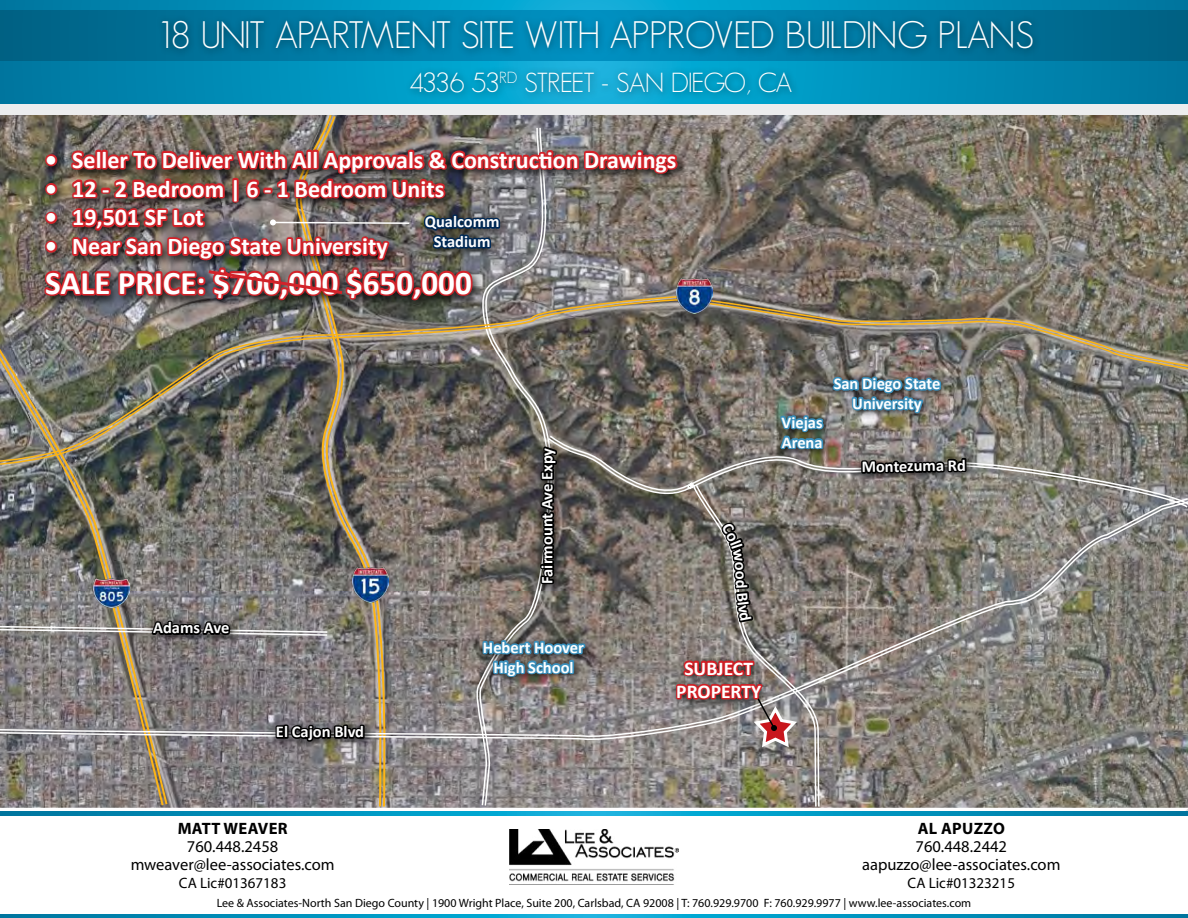
<style>
.page{position:relative;width:1188px;height:918px;background:#fff}
.page>*{position:absolute;margin:0;border:0;box-sizing:border-box;transform-origin:0 0}
.t1{font:300 37.5px "Geosans";letter-spacing:-.05em;color:#fff}
.t2{font:700 33px "Calibri";color:#fff}
.t3{font:300 27px "Geosans";letter-spacing:-.05em;color:#fff}
.t4{font:700 24px "Calibri";color:#fff}
.t5{font:700 19.5px/23.4px "Calibri";color:#fff;text-align:center}
.t6{font:700 16.5px/19.8px "Calibri";color:#fff;text-align:center}
.t7{font:16.5px/18px "Myriad Pro";color:#000;text-align:center}
.t8{font:700 16.5px "Myriad Pro";letter-spacing:.02em;color:#000}
.t9{font:15px "Myriad Pro";color:#000}
.t10{font:12px "Myriad Pro";color:#000}
</style>
<div class="page">
<img style="left:0;top:115px;width:1188px;height:683px">
<svg style="left:0;top:0;width:1188px;height:104px;background:#008cb6"></svg>
<svg style="left:0;top:10px;width:1188px;height:51px;background:#006d93"></svg>
<img style="left:509px;top:830px;width:170px;height:55px">
<div style="left:0;top:798px;width:1188px;height:20px;background:#fff;opacity:.75"></div>
<div style="left:0;top:801px;width:1188px;height:17px;background:#000;opacity:.3"></div>
<svg style="left:0;top:915px;width:1188px;height:3px;background:#0393bd"></svg>
<hr style="left:0;top:811px;width:1188px;height:4px;background:#0080aa">
<div style="left:156px;top:14px;width:885px;height:44px;background:#000;opacity:.55"></div>
<div style="left:404px;top:65px;width:396px;height:38px;background:#000;opacity:.55"></div>
<div style="left:0;top:104px;width:1188px;height:11px;background:#ededee"></div>
<svg style="left:968px;top:509px;width:220px;height:233px;background:#86837c"></svg>
<svg style="left:968px;top:466px;width:220px;height:43px;background:#8d8b85"></svg>
<div style="left:855px;top:451px;width:121px;height:32px;background:#000;opacity:.75"></div>
<svg style="left:968px;top:298px;width:220px;height:168px;background:#807c70"></svg>
<img style="left:0;top:117px;width:968px;height:701px">
<h1 class="t1" style="left:156px;top:14px;width:880px">18 UNIT APARTMENT SITE WITH APPROVED BUILDING PLANS</h1>
<h3 class="t3" style="left:409px;top:68px;width:385px">4336 53<sup>RD</sup> STREET - SAN DIEGO, CA</h3>
<h3 class="t4" style="left:45px;top:144px;width:633px">• Seller To Deliver With All Approvals &amp; Construction Drawings</h3>
<h3 class="t4" style="left:45px;top:173px;width:401px">• 12 - 2 Bedroom | 6 - 1 Bedroom Units</h3>
<h3 class="t4" style="left:45px;top:202px;width:160px">• 19,501 SF Lot</h3>
<h3 class="t4" style="left:45px;top:231px;width:344px">• Near San Diego State University</h3>
<h2 class="t2" style="left:45px;top:262px;width:428px">SALE PRICE: $700,000 $650,000</h2>
<h3 class="t6" style="left:425px;top:212px;width:76px">Qualcomm<br>Stadium</h3>
<h3 class="t6" style="left:153px;top:618px;width:78px">Adams Ave</h3>
<h3 class="t6" style="left:276px;top:722px;width:90px">El Cajon Blvd</h3>
<h3 class="t6" style="left:537px;top:584px;width:137px;rotate:-90deg">Fairmount Ave Expy</h3>
<h3 class="t6" style="left:483px;top:637px;width:103px">Hebert Hoover<br>High School</h3>
<h3 class="t6" style="left:782px;top:412px;width:43px;text-align:left">Viejas<br>Arena</h3>
<h3 class="t6" style="left:834px;top:374px;width:108px">San Diego State<br>University</h3>
<h3 class="t6" style="left:861px;top:457px;width:106px;rotate:-1deg">Montezuma Rd</h3>
<h3 class="t5" style="left:676px;top:656px;width:86px">SUBJECT<br>PROPERTY</h3>
<h3 class="t8" style="left:178px;top:818px;width:111px">MATT WEAVER</h3>
<h3 class="t7" style="left:131px;top:837px;width:205px">760.448.2458 mweaver@lee-associates.com</h3>
<p class="t9" style="left:179px;top:874px;width:109px">CA Lic#01367183</p>
<h3 class="t8" style="left:918px;top:818px;width:89px">AL APUZZO</h3>
<h3 class="t7" style="left:862px;top:837px;width:200px">760.448.2442 aapuzzo@lee-associates.com</h3>
<p class="t9" style="left:908px;top:874px;width:109px">CA Lic#01323215</p>
<p class="t10" style="left:217px;top:896px;width:756px">Lee &amp; Associates-North San Diego County | 1900 Wright Place, Suite 200, Carlsbad, CA 92008 | T: 760.929.9700 F: 760.929.9977 | www.lee-associates.com</p>
</div>
